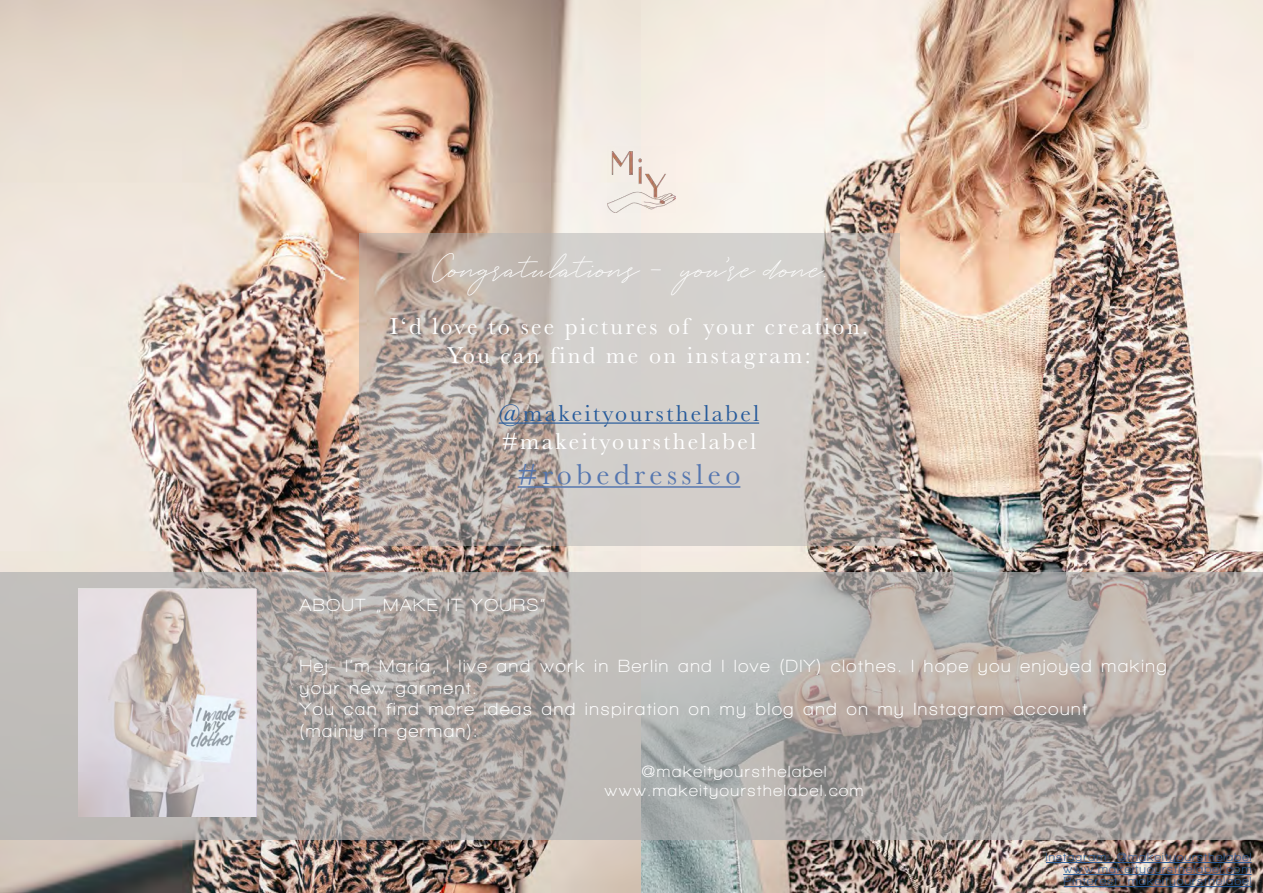
<style>
.page{position:relative;width:1263px;height:893px;background:#fff}
.page>*{position:absolute;margin:0;border:0;box-sizing:border-box;transform-origin:0 0}
.t1{font:30px "Baskerville";letter-spacing:.15em;color:#5576af}
.t2{font:24px/28.8px "Baskerville";letter-spacing:.1em;color:#fff;text-align:center}
.t3{font:24px "White Angelica";color:#fff}
.t4{font:24px "Baskerville";letter-spacing:.1em;color:#275b9b}
.t5{font:700 18px/21.6px "Walkway";letter-spacing:.1em;color:#fff}
.t6{font:700 16.5px/19.8px "Walkway";letter-spacing:.1em;color:#fff;text-align:center}
.t7{font:700 12px/12px "Walkway";letter-spacing:.1em;color:#275b9b;text-align:justify}
</style>
<div class="page">
<img style="left:0;top:0;width:642px;height:893px">
<img style="left:642px;top:0;width:621px;height:893px">
<svg style="left:0;top:572px;width:1263px;height:267px;background:#afaba8"></svg>
<svg style="left:359px;top:233px;width:540px;height:312px;background:#c1b9b4"></svg>
<hr style="left:1046px;top:862px;width:205px;height:1px;background:#275b9b">
<hr style="left:1063px;top:874px;width:188px;height:1px;background:#275b9b">
<hr style="left:1064px;top:886px;width:187px;height:1px;background:#275b9b">
<hr style="left:499px;top:422px;width:260px;height:2px;background:#275b9b">
<hr style="left:517px;top:486px;width:223px;height:2px;background:#5576af">
<img style="left:608px;top:146px;width:68px;height:67px">
<svg style="left:78px;top:588px;width:177px;height:228px;background:#d6cfd1"></svg>
<h2 class="t3" style="left:432px;top:254px;width:396px">Congratulations - you‘re done.</h2>
<h2 class="t2" style="left:390px;top:312px;width:480px">I‘d love to see pictures of your creation.<br>You can find me on instagram:</h2>
<h2 class="t4" style="left:499px;top:398px;width:262px">@makeityoursthelabel</h2>
<h2 class="t2" style="left:502px;top:428px;width:256px">#makeityoursthelabel</h2>
<h1 class="t1" style="left:517px;top:455px;width:224px">#robedressleo</h1>
<p class="t5" style="left:300px;top:594px;width:247px">ABOUT „MAKE IT YOURS“</p>
<p class="t5" style="left:300px;top:655px;width:868px">Hej- I‘m Maria, I live and work in Berlin and I love (DIY) clothes. I hope you enjoyed making your new garment.<br>You can find more ideas and inspiration on my blog and on my Instagram account<br>(mainly in german):</p>
<p class="t6" style="left:604px;top:761px;width:260px">@makeityoursthelabel www.makeityoursthelabel.com</p>
<p class="t7" style="left:1063px;top:851px;width:190px;text-indent:-17px">Instagram: @makeityoursthelabel www.makeityoursthelabel.com Pinterest: makeityoursthelabel</p>
</div>
